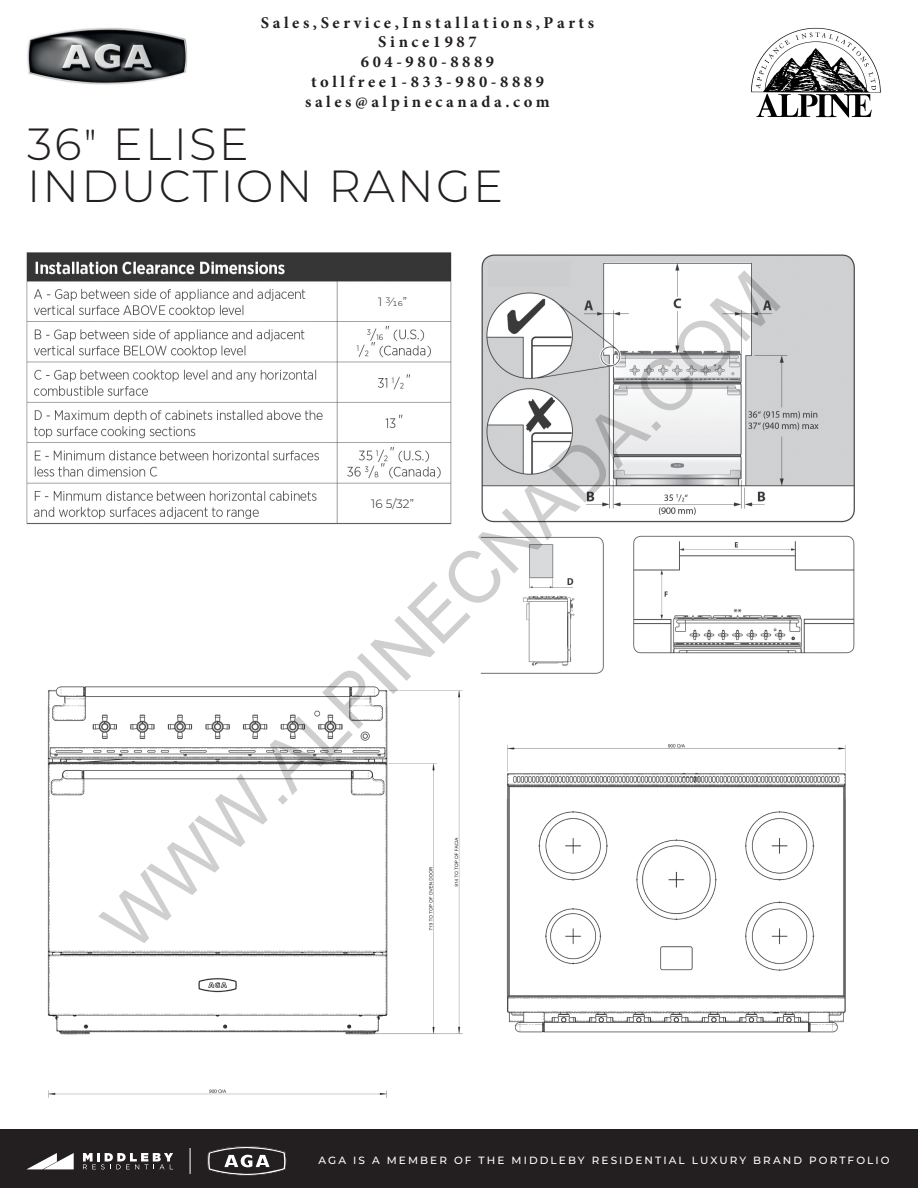
<style>
.page{position:relative;width:918px;height:1188px;background:#fff}
.page>*{position:absolute;margin:0;border:0;box-sizing:border-box;transform-origin:0 0}
.t1{font:72px "Arial";color:rgb(0 0 0/.19)}
.t2{font:300 45px/42px "Montserrat";letter-spacing:.05em;color:#231f20}
.t3{font:700 16.5px/19.8px "Minion Pro";color:#231f20;text-align:center}
.t4{font:300 12px "Montserrat";color:#231f20}
.t5{font:500 10.5px "Montserrat";letter-spacing:.2em;color:#fff}
.s1{font-family:"Proxima Nova T";font-weight:100}
</style>
<div class="page">
<div style="left:0;top:1130px;width:918px;height:58px;background:#231f20"></div>
<svg style="left:83px;top:1153px;width:90px;height:16px"></svg>
<svg style="left:27px;top:1153px;width:47px;height:16px"></svg>
<svg style="left:207px;top:1146px;width:79px;height:30px"></svg>
<svg style="left:190px;top:1148px;width:1px;height:26px"></svg>
<img style="left:27px;top:27px;width:161px;height:58px">
<img style="left:26px;top:252px;width:426px;height:273px">
<img style="left:480px;top:254px;width:375px;height:420px">
<div style="left:343px;top:288px;width:92px;height:29px;background:#fff"></div>
<div style="left:347px;top:489px;width:91px;height:29px;background:#fff"></div>
<img style="left:47px;top:686px;width:416px;height:412px">
<img style="left:506px;top:743px;width:340px;height:290px">
<img style="left:751px;top:27px;width:130px;height:91px">
<p class="t3" style="left:261px;top:12px;width:335px">S a l e s , S e r v i c e , I n s t a l l a t i o n s , P a r t s<br>S i n c e 1 9 8 7<br>6 0 4 - 9 8 0 - 8 8 8 9<br>t o l l f r e e 1 - 8 3 3 - 9 8 0 - 8 8 8 9<br>s a l e s @ a l p i n e c a n a d a . c o m</p>
<h2 class="t2" style="left:27px;top:122px;width:478px">36<span class="s1">"</span> ELISE<br>INDUCTION RANGE</h2>
<h1 class="t1" style="left:81px;top:901px;width:922px;rotate:-45deg">WWW.ALPINECNADA.COM</h1>
<p class="t4" style="left:378px;top:294px;width:31px">1 3/16”</p>
<p class="t4" style="left:371px;top:496px;width:44px">16 5/32”</p>
<p class="t5" style="left:319px;top:1153px;width:573px">AGA IS A MEMBER OF THE MIDDLEBY RESIDENTIAL LUXURY BRAND PORTFOLIO</p>
</div>
